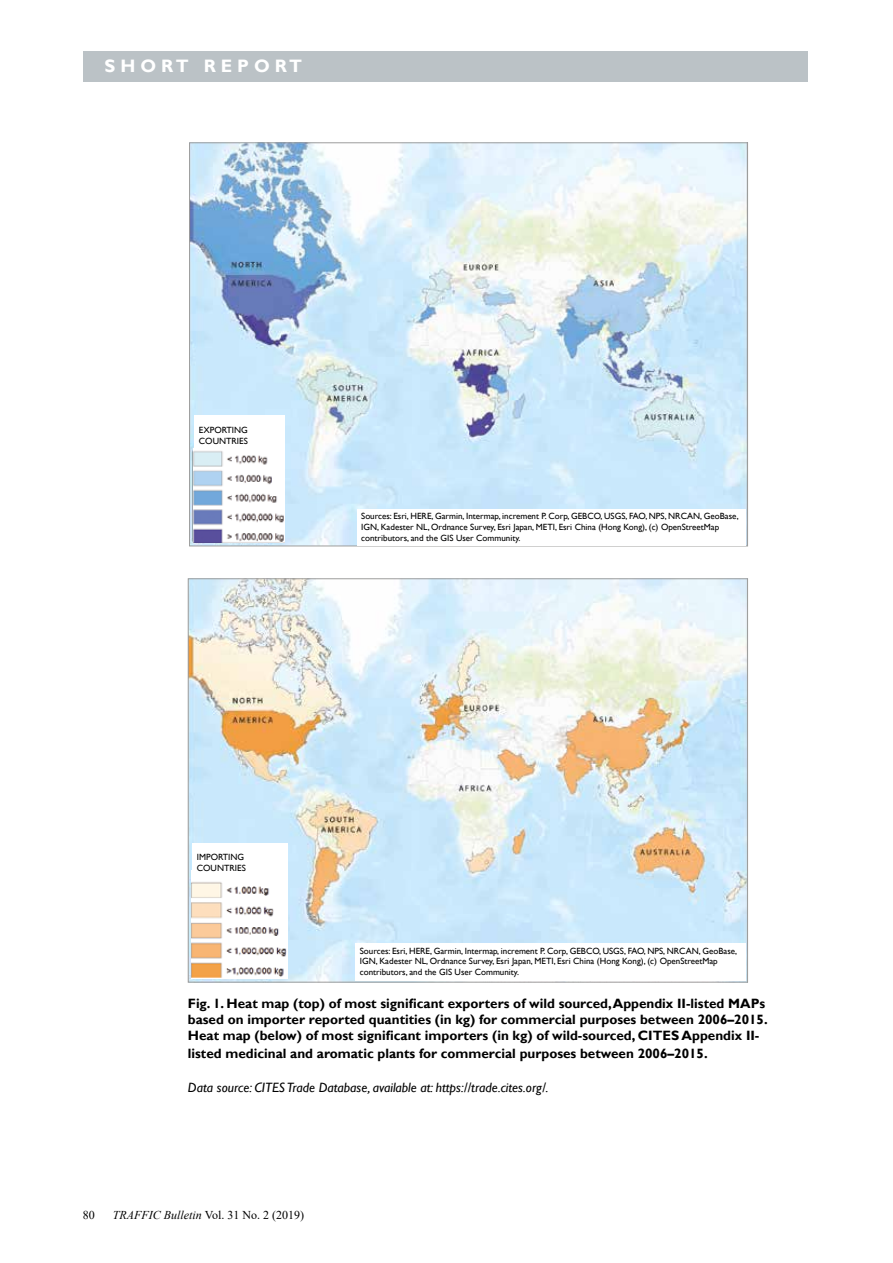
<style>
.page{position:relative;width:893px;height:1263px;background:#fff}
.page>*{position:absolute;margin:0;border:0;box-sizing:border-box;transform-origin:0 0}
.t1{font:700 18px "Gill Sans";color:#fff}
.t2{font:700 13.5px/16.2px "Gill Sans";color:#000}
.t3{font:italic 13.5px "Gill Sans";color:#000}
.t4{font:12px "Times New Roman";color:#000}
.t5{font:9px/10.8px "Gill Sans";color:#000}
.s1{font-style:italic}
</style>
<div class="page">
<div style="left:84px;top:51px;width:724px;height:31px;background:#bbc2c6"></div>
<img style="left:191px;top:144px;width:555px;height:400px">
<img style="left:190px;top:580px;width:556px;height:400px">
<div style="left:357px;top:509px;width:389px;height:36px;background:#fff"></div>
<div style="left:356px;top:943px;width:390px;height:38px;background:#fff"></div>
<img style="left:192px;top:873px;width:95px;height:105px">
<div style="left:192px;top:843px;width:95px;height:30px;background:#fff"></div>
<img style="left:194px;top:448px;width:91px;height:94px">
<div style="left:194px;top:416px;width:91px;height:32px;background:#fff"></div>
<h1 class="t1" style="left:105px;top:55px;width:199px">S H O R T R E P O R T</h1>
<p class="t5" style="left:199px;top:425px;width:50px">EXPORTING<br>COUNTRIES</p>
<p class="t5" style="left:361px;top:511px;width:379px">Sources: Esri, HERE, Garmin, Intermap, increment P. Corp, GEBCO, USGS, FAO, NPS, NRCAN, GeoBase,<br>IGN, Kadester NL, Ordnance Survey, Esri Japan, METI, Esri China (Hong Kong), (c) OpenStreetMap contributors, and the GIS User Community.</p>
<p class="t5" style="left:197px;top:851px;width:50px">IMPORTING<br>COUNTRIES</p>
<p class="t5" style="left:360px;top:945px;width:379px">Sources: Esri, HERE, Garmin, Intermap, increment P. Corp, GEBCO, USGS, FAO, NPS, NRCAN, GeoBase,<br>IGN, Kadester NL, Ordnance Survey, Esri Japan, METI, Esri China (Hong Kong), (c) OpenStreetMap contributors, and the GIS User Community.</p>
<p class="t2" style="left:188px;top:995px;width:581px">Fig. 1. Heat map (top) of most significant exporters of wild sourced, Appendix II-listed MAPs based on importer reported quantities (in kg) for commercial purposes between 2006–2015.<br>Heat map (below) of most significant importers (in kg) of wild-sourced, CITES Appendix II-</p>
<h2 class="t2" style="left:188px;top:1046px;width:521px">listed medicinal and aromatic plants for commercial purposes between 2006–2015.</h2>
<h2 class="t3" style="left:188px;top:1080px;width:362px">Data source: CITES Trade Database, available at: https://trade.cites.org/.</h2>
<h3 class="t4" style="left:83px;top:1206px;width:13px">80</h3>
<h3 class="t4" style="left:113px;top:1206px;width:193px"><span class="s1">TRAFFIC Bulletin</span> Vol. 31 No. 2 (2019)</h3>
</div>
